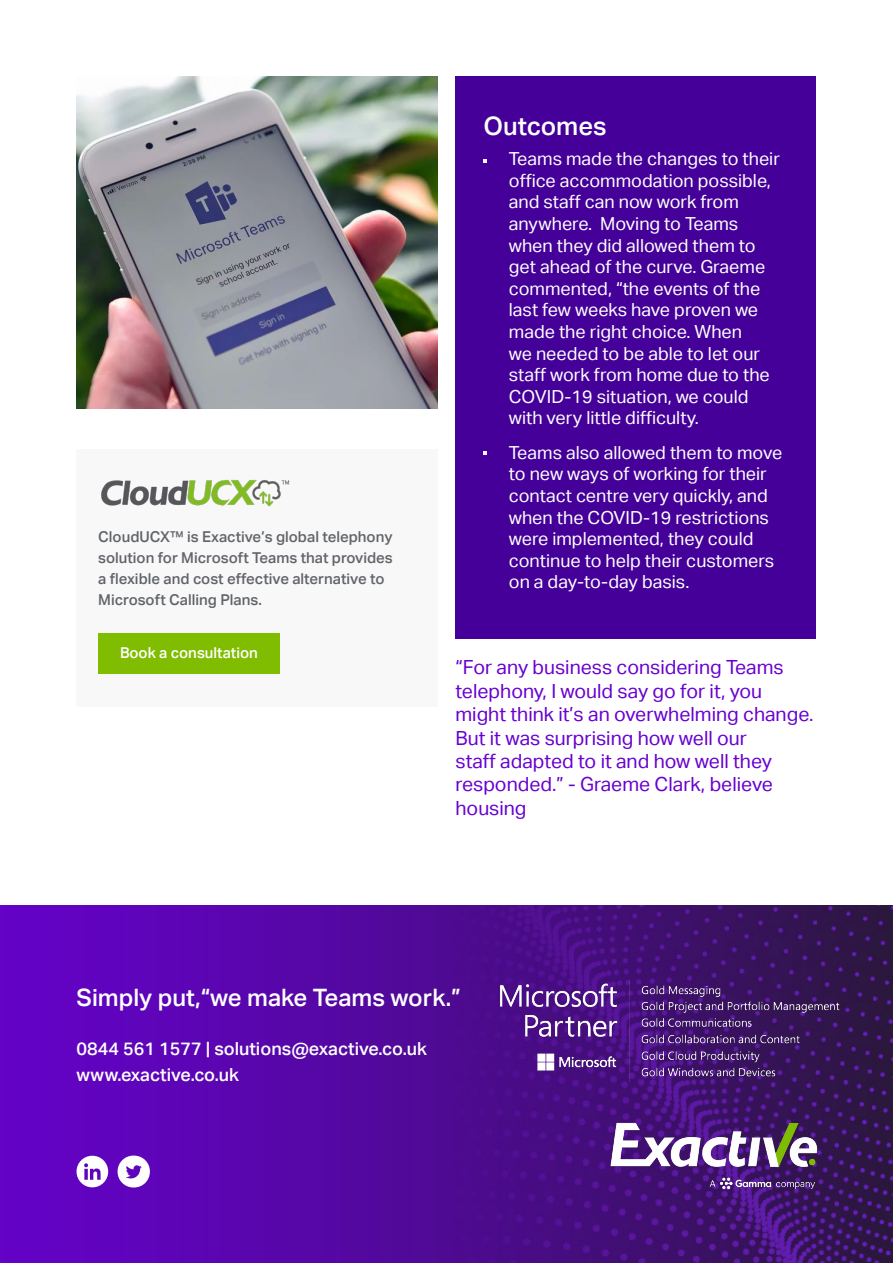
<style>
.page{position:relative;width:893px;height:1263px;background:#fff}
.page>*{position:absolute;margin:0;border:0;box-sizing:border-box;transform-origin:0 0}
.t1{font:500 25.5px "Aktiv Grotesk";color:#fff}
.t2{font:500 24px "Aktiv Grotesk";color:#fff}
.t3{font:19.5px/23.4px "Aktiv Grotesk";color:#6800d2}
.t4{font:18px/21.6px "Aktiv Grotesk";color:#fff}
.t5{font:500 18px/25.5px "Aktiv Grotesk";color:#fff}
.t6{font:500 15px/21px "Aktiv Grotesk";color:#61646a}
.t7{font:500 15px "Aktiv Grotesk";color:#fff}
</style>
<div class="page">
<img style="left:0;top:906px;width:893px;height:357px">
<img style="left:598px;top:1115px;width:233px;height:81px">
<div style="left:455px;top:77px;width:361px;height:562px;background:#409"></div>
<svg style="left:118px;top:1155px;width:32px;height:32px"></svg>
<svg style="left:77px;top:1156px;width:31px;height:31px"></svg>
<img style="left:488px;top:966px;width:362px;height:129px">
<div style="left:76px;top:449px;width:361px;height:258px;background:#f8f8f8"></div>
<div style="left:98px;top:633px;width:182px;height:40px;background:#80bd00"></div>
<img style="left:101px;top:479px;width:189px;height:28px">
<img style="left:77px;top:77px;width:360px;height:332px">
<svg style="left:483px;top:159px;width:4px;height:4px"></svg>
<svg style="left:483px;top:451px;width:4px;height:4px"></svg>
<p class="t6" style="left:98px;top:526px;width:296px">CloudUCX™ is Exactive’s global telephony solution for Microsoft Teams that provides a flexible and cost effective alternative to Microsoft Calling Plans.</p>
<p class="t7" style="left:120px;top:644px;width:139px">Book a consultation</p>
<h1 class="t1" style="left:483px;top:111px;width:125px">Outcomes</h1>
<p class="t4" style="left:509px;top:148px;width:273px">Teams made the changes to their office accommodation possible, and staff can now work from anywhere. Moving to Teams when they did allowed them to get ahead of the curve. Graeme commented, “the events of the last few weeks have proven we made the right choice. When<br>we needed to be able to let our staff work from home due to the<br>COVID-19 situation, we could with very little difficulty.</p>
<p class="t4" style="left:509px;top:442px;width:275px">Teams also allowed them to move to new ways of working for their contact centre very quickly, and when the COVID-19 restrictions were implemented, they could continue to help their customers on a day-to-day basis.</p>
<p class="t3" style="left:455px;top:656px;width:359px">“For any business considering Teams telephony, I would say go for it, you might think it’s an overwhelming change.<br>But it was surprising how well our<br>staff adapted to it and how well they responded.” - Graeme Clark, believe housing</p>
<h2 class="t2" style="left:77px;top:984px;width:386px">Simply put,“we make Teams work.”</h2>
<p class="t5" style="left:77px;top:1036px;width:352px">0844 561 1577 | solutions@exactive.co.uk www.exactive.co.uk</p>
</div>
